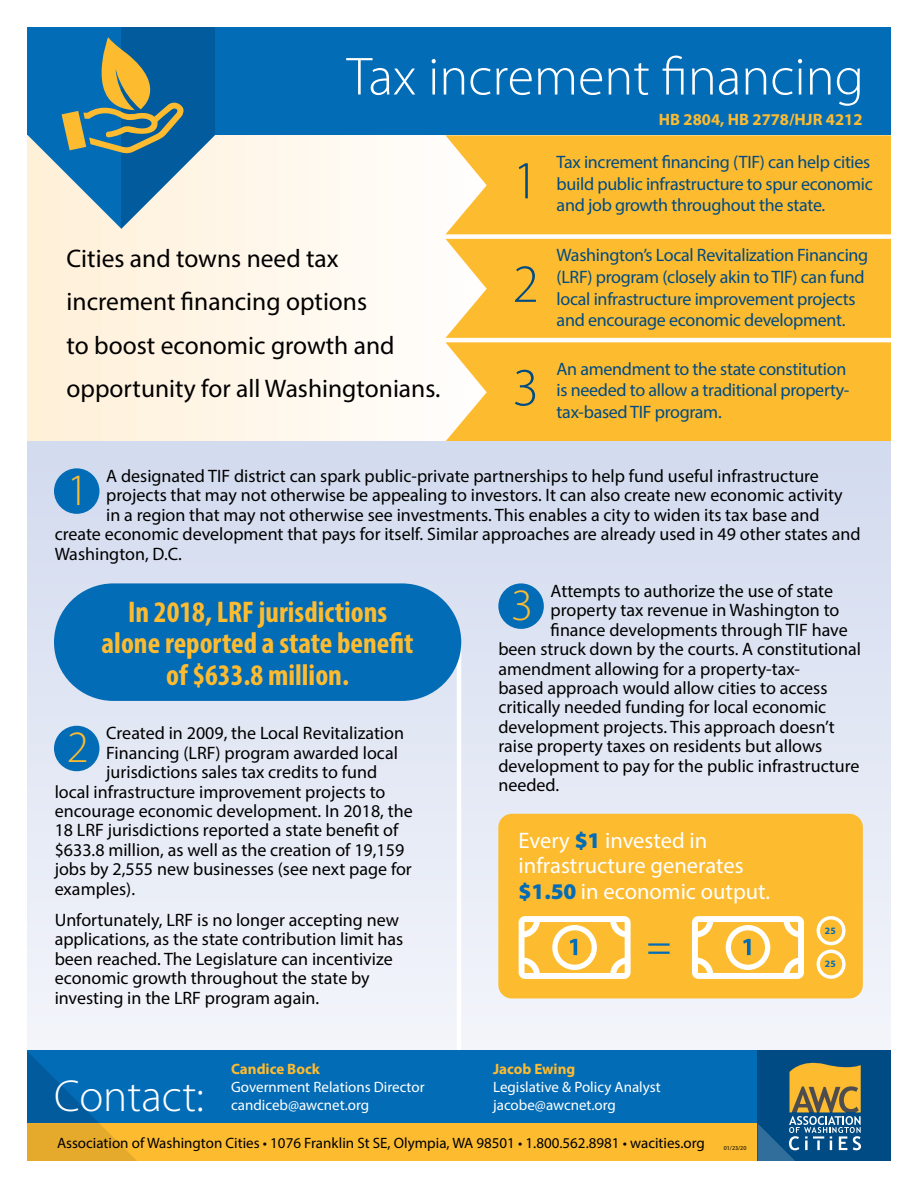
<style>
.page{position:relative;width:918px;height:1188px;background:#fff}
.page>*{position:absolute;margin:0;border:0;box-sizing:border-box;transform-origin:0 0}
.t1{font:300 54px "Myriad Pro";color:#fff}
.t2{font:300 54px/103.5px "Myriad Pro";color:#004b83}
.t3{font:300 45px "Myriad Pro";color:#fff}
.t4{font:300 45px "Myriad Pro";color:#fdbb30}
.t5{font:44.55px "Minion Pro";color:#036cb6}
.t6{font:700 condensed 30px/31.5px "Myriad Pro";color:#fdbb30;text-align:center}
.t7{font:25.5px/43.5px "Myriad Pro";color:#000}
.t8{font:22.5px/25.5px "Myriad Pro";color:#fff}
.t9{font:18px/19.4px "Myriad Pro";color:#000}
.t10{font:18px/21.6px "Myriad Pro";letter-spacing:-.015em;color:#004b83}
.t11{font:700 16.5px "Myriad Pro";color:#fdbb30}
.t12{font:15px "Myriad Pro";color:#000}
.t13{font:15px/18px "Myriad Pro";color:#fff}
.t14{font:700 15px "Myriad Pro";color:#fdbb30}
.t15{font:700 9.75px "Myriad Pro";color:#036cb6}
.t16{font:6px "Myriad Pro";color:#000}
.s1{font-weight:900;color:#036cb6}
</style>
<div class="page">
<div style="left:27px;top:125px;width:864px;height:316px;background:linear-gradient(to right,#fff3e0,#fff)"></div>
<div style="left:446px;top:135px;width:445px;height:99px;background:#fdbb30"></div>
<div style="left:446px;top:239px;width:445px;height:99px;background:#fdbb30"></div>
<div style="left:446px;top:342px;width:445px;height:99px;background:#fdbb30"></div>
<div style="left:27px;top:441px;width:864px;height:615px;background:linear-gradient(to bottom,#d2daee,#f3f5fa)"></div>
<div style="left:27px;top:27px;width:864px;height:107px;background:#036cb6"></div>
<hr style="left:457px;top:643px;width:4px;height:453px;background:#fff">
<div style="left:27px;top:1051px;width:733px;height:110px;background:#036cb6"></div>
<div style="left:27px;top:1123px;width:733px;height:38px;background:#fdbb30"></div>
<div style="left:758px;top:1051px;width:133px;height:110px;background:#004b83"></div>
<svg style="left:27px;top:1051px;width:110px;height:110px"></svg>
<svg style="left:758px;top:1062px;width:103px;height:99px"></svg>
<div style="left:54px;top:468px;width:45px;height:46px;background:#036cb6;border-radius:50%"></div>
<div style="left:498px;top:583px;width:46px;height:46px;background:#036cb6;border-radius:50%"></div>
<div style="left:54px;top:726px;width:45px;height:45px;background:#036cb6;border-radius:50%"></div>
<svg style="left:54px;top:583px;width:407px;height:118px;background:#1274ba"></svg>
<svg style="left:27px;top:27px;width:188px;height:202px"></svg>
<div style="left:498px;top:814px;width:365px;height:184px;background:#fdbb30;border-radius:14px"></div>
<svg style="left:519px;top:916px;width:112px;height:63px"></svg>
<svg style="left:692px;top:916px;width:112px;height:63px"></svg>
<svg style="left:817px;top:916px;width:29px;height:63px"></svg>
<h1 class="t1" style="left:347px;top:47px;width:519px">Tax increment financing</h1>
<h3 class="t7" style="left:67px;top:236px;width:375px">Cities and towns need tax increment financing options<br>to boost economic growth and opportunity for all Washingtonians.</h3>
<p class="t11" style="left:659px;top:108px;width:205px">HB 2804, HB 2778/HJR 4212</p>
<h1 class="t2" style="left:513px;top:130px;width:28px">1</h1>
<p class="t10" style="left:557px;top:151px;width:318px">Tax increment financing (TIF) can help cities build public infrastructure to spur economic and job growth throughout the state.</p>
<p class="t10" style="left:557px;top:244px;width:313px">Washington’s Local Revitalization Financing (LRF) program (closely akin to TIF) can fund local infrastructure improvement projects and encourage economic development.</p>
<p class="t10" style="left:557px;top:357px;width:294px">An amendment to the state constitution is needed to allow a traditional property&shy;tax-based TIF program.</p>
<h1 class="t2" style="left:513px;top:233px;width:28px">2<br>3</h1>
<p class="t9" style="left:106px;top:466px;width:714px">A designated TIF district can spark public-private partnerships to help fund useful infrastructure</p>
<p class="t9" style="left:106px;top:485px;width:738px">projects that may not otherwise be appealing to investors. It can also create new economic activity</p>
<p class="t9" style="left:106px;top:505px;width:715px">in a region that may not otherwise see investments. This enables a city to widen its tax base and</p>
<p class="t9" style="left:55px;top:524px;width:808px">create economic development that pays for itself. Similar approaches are already used in 49 other states and</p>
<p class="t9" style="left:55px;top:544px;width:129px">Washington, D.C.</p>
<h2 class="t4" style="left:67px;top:465px;width:23px">1</h2>
<h3 class="t6" style="left:102px;top:595px;width:313px">In 2018, LRF jurisdictions alone reported a state benefit of $633.8 million.</h3>
<p class="t9" style="left:106px;top:723px;width:299px">Created in 2009, the Local Revitalization</p>
<p class="t9" style="left:106px;top:743px;width:293px">Financing (LRF) program awarded local</p>
<p class="t9" style="left:106px;top:762px;width:272px">jurisdictions sales tax credits to fund</p>
<p class="t9" style="left:55px;top:782px;width:332px">local infrastructure improvement projects to</p>
<p class="t9" style="left:55px;top:801px;width:360px">encourage economic development. In 2018, the</p>
<p class="t9" style="left:55px;top:820px;width:345px">18 LRF jurisdictions reported a state benefit of</p>
<p class="t9" style="left:55px;top:840px;width:351px">$633.8 million, as well as the creation of 19,159</p>
<p class="t9" style="left:55px;top:859px;width:359px">jobs by 2,555 new businesses (see next page for</p>
<p class="t9" style="left:55px;top:879px;width:82px">examples).</p>
<p class="t9" style="left:55px;top:910px;width:350px">Unfortunately, LRF is no longer accepting new applications, as the state contribution limit has been reached. The Legislature can incentivize economic growth throughout the state by investing in the LRF program again.</p>
<h2 class="t4" style="left:67px;top:723px;width:23px">2</h2>
<p class="t9" style="left:551px;top:581px;width:284px">Attempts to authorize the use of state</p>
<p class="t9" style="left:551px;top:600px;width:290px">property tax revenue in Washington to</p>
<p class="t9" style="left:551px;top:620px;width:299px">finance developments through TIF have</p>
<p class="t9" style="left:498px;top:639px;width:364px">been struck down by the courts. A constitutional</p>
<p class="t9" style="left:498px;top:659px;width:303px">amendment allowing for a property-tax-</p>
<p class="t9" style="left:498px;top:678px;width:331px">based approach would allow cities to access</p>
<p class="t9" style="left:498px;top:697px;width:330px">critically needed funding for local economic</p>
<p class="t9" style="left:498px;top:717px;width:338px">development projects. This approach doesn’t</p>
<p class="t9" style="left:498px;top:736px;width:325px">raise property taxes on residents but allows</p>
<p class="t9" style="left:498px;top:756px;width:363px">development to pay for the public infrastructure</p>
<p class="t9" style="left:498px;top:775px;width:62px">needed.</p>
<h2 class="t4" style="left:511px;top:580px;width:23px">3</h2>
<p class="t8" style="left:519px;top:827px;width:253px">Every <span class="s1">$1</span> invested in infrastructure generates <span class="s1">$1.50</span> in economic output.</p>
<h3 class="t5" style="left:646px;top:916px;width:27px">=</h3>
<p class="t15" style="left:825px;top:924px;width:12px">25</p>
<p class="t15" style="left:825px;top:958px;width:12px">25</p>
<p class="t14" style="left:231px;top:1059px;width:90px">Candice Bock</p>
<p class="t13" style="left:231px;top:1078px;width:195px">Government Relations Director candiceb@awcnet.org</p>
<p class="t14" style="left:493px;top:1059px;width:84px">Jacob Ewing</p>
<p class="t13" style="left:493px;top:1078px;width:169px">Legislative &amp; Policy Analyst</p>
<h2 class="t3" style="left:54px;top:1071px;width:152px">Contact:</h2>
<p class="t13" style="left:493px;top:1096px;width:124px">jacobe@awcnet.org</p>
<p class="t12" style="left:57px;top:1134px;width:649px">Association of Washington Cities • 1076 Franklin St SE, Olympia, WA 98501 • 1.800.562.8981 • wacities.org</p>
<p class="t16" style="left:724px;top:1144px;width:24px">01/23/20</p>
</div>
